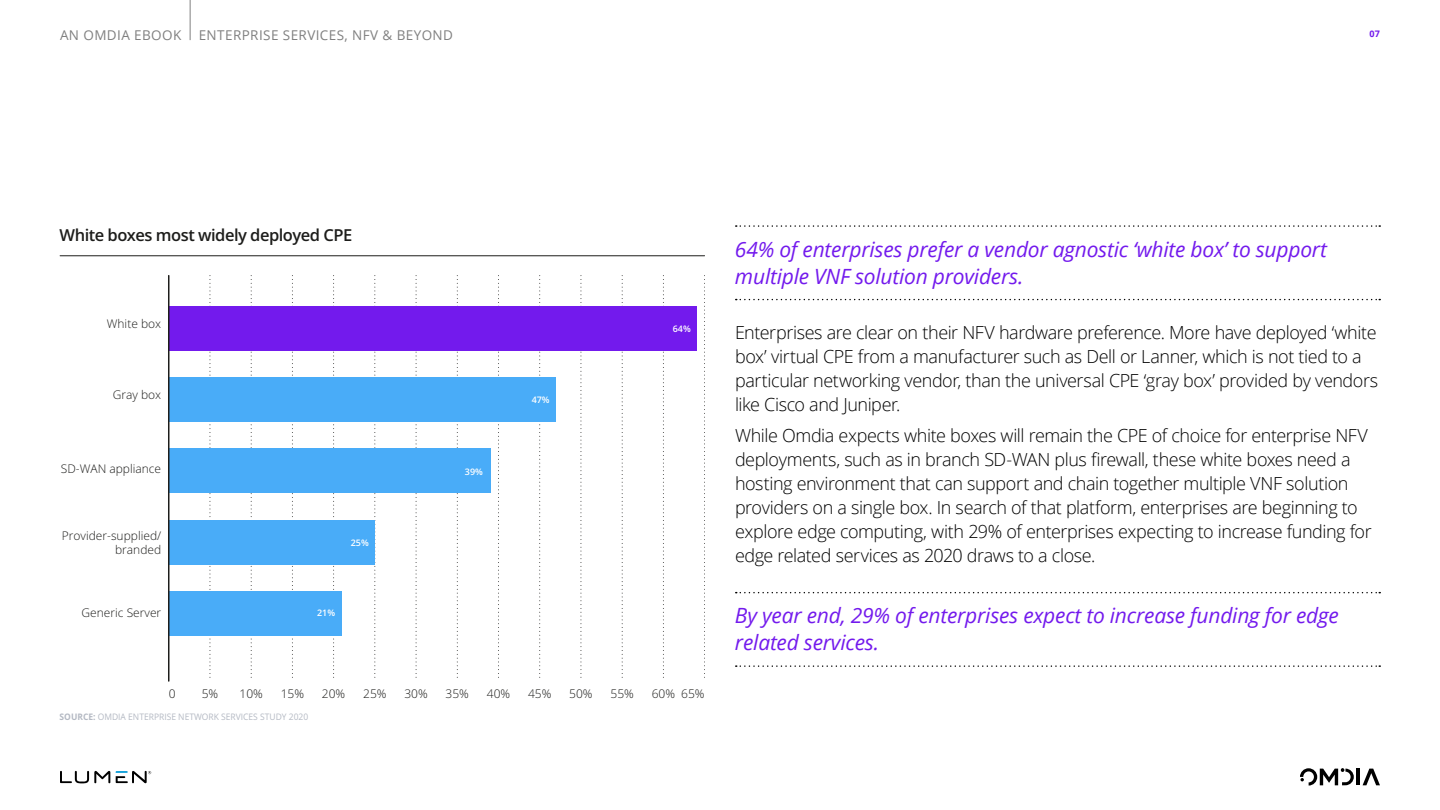
<style>
.page{position:relative;width:1440px;height:810px;background:#fff}
.page>*{position:absolute;margin:0;border:0;box-sizing:border-box;transform-origin:0 0}
.Call_Out_Statement{font:italic 21px/27px "Open Sans";letter-spacing:-.01em;color:#731aed}
.Page_Body_Copy{font:300 18px/24px "Open Sans";letter-spacing:-.025em;color:#000}
.t1{font:600 16.5px "Open Sans";letter-spacing:-.03em;color:#1d1d1b}
.Sponsored_By_and_Pag{font:13.5px "Open Sans";letter-spacing:.03em;color:#808080}
.t2{font:300 12px/14.4px "Open Sans";color:#1d1d1b;text-align:right}
.t3{font:9px "Open Sans";color:#b4b9c3;scale:.94 1}
.t4{font:600 9px "Open Sans";color:#fff}
.Page_Furniture_Page{font:700 9px "Open Sans";color:#731aed}
.s1{font-weight:700}
</style>
<div class="page">
<hr style="left:190px;top:0;width:1px;height:40px;background:#808080">
<svg style="left:704px;top:276px;width:1px;height:402px"></svg>
<svg style="left:622px;top:276px;width:1px;height:402px"></svg>
<svg style="left:663px;top:276px;width:1px;height:402px"></svg>
<svg style="left:539px;top:276px;width:1px;height:402px"></svg>
<svg style="left:457px;top:276px;width:1px;height:402px"></svg>
<svg style="left:374px;top:279px;width:1px;height:399px"></svg>
<svg style="left:292px;top:276px;width:1px;height:402px"></svg>
<svg style="left:581px;top:279px;width:1px;height:399px"></svg>
<svg style="left:498px;top:276px;width:1px;height:402px"></svg>
<svg style="left:416px;top:279px;width:1px;height:399px"></svg>
<svg style="left:333px;top:276px;width:1px;height:402px"></svg>
<svg style="left:251px;top:276px;width:1px;height:402px"></svg>
<svg style="left:210px;top:279px;width:1px;height:399px"></svg>
<hr style="left:60px;top:255px;width:645px;height:1px;background:#1d1d1b">
<div style="left:169px;top:306px;width:527px;height:45px;background:#731aed"></div>
<div style="left:169px;top:377px;width:387px;height:45px;background:#49acf8"></div>
<div style="left:169px;top:448px;width:321px;height:45px;background:#49acf8"></div>
<div style="left:169px;top:520px;width:206px;height:45px;background:#49acf8"></div>
<div style="left:169px;top:591px;width:173px;height:45px;background:#49acf8"></div>
<hr style="left:168px;top:276px;width:1px;height:405px;background:#1d1d1b">
<svg style="left:736px;top:225px;width:644px;height:2px"></svg>
<svg style="left:736px;top:299px;width:644px;height:1px"></svg>
<svg style="left:736px;top:592px;width:644px;height:1px"></svg>
<svg style="left:736px;top:665px;width:644px;height:2px"></svg>
<svg style="left:1363px;top:769px;width:17px;height:16px"></svg>
<hr style="left:1357px;top:769px;width:3px;height:16px;background:#000">
<svg style="left:1300px;top:768px;width:54px;height:18px"></svg>
<svg style="left:60px;top:771px;width:50px;height:12px"></svg>
<svg style="left:116px;top:771px;width:35px;height:12px"></svg>
<p class="Sponsored_By_and_Pag" style="left:60px;top:26px;width:123px">AN OMDIA EBOOK</p>
<p class="Sponsored_By_and_Pag" style="left:199px;top:26px;width:256px">ENTERPRISE SERVICES, NFV &amp; BEYOND</p>
<p class="Page_Furniture_Page" style="left:1369px;top:27px;width:12px">07</p>
<p class="t1" style="left:60px;top:224px;width:294px">White boxes most widely deployed CPE</p>
<p class="t2" style="left:107px;top:316px;width:56px">White box</p>
<p class="t2" style="left:113px;top:388px;width:50px">Gray box</p>
<p class="t2" style="left:61px;top:462px;width:102px">SD-WAN appliance</p>
<p class="t2" style="left:62px;top:528px;width:101px">Provider-supplied/ branded</p>
<p class="t2" style="left:82px;top:605px;width:81px">Generic Server</p>
<p class="t4" style="left:351px;top:537px;width:20px">25%</p>
<p class="t4" style="left:317px;top:607px;width:20px">21%</p>
<p class="t4" style="left:465px;top:465px;width:20px">39%</p>
<p class="t4" style="left:532px;top:394px;width:20px">47%</p>
<p class="t4" style="left:673px;top:322px;width:20px">64%</p>
<p class="t2" style="left:169px;top:686px;width:8px">0</p>
<p class="t2" style="left:202px;top:686px;width:18px">5%</p>
<p class="t2" style="left:239px;top:686px;width:25px">10%</p>
<p class="t2" style="left:281px;top:686px;width:25px">15%</p>
<p class="t2" style="left:322px;top:686px;width:25px">20%</p>
<p class="t2" style="left:363px;top:686px;width:25px">25%</p>
<p class="t2" style="left:404px;top:686px;width:25px">30%</p>
<p class="t2" style="left:446px;top:686px;width:25px">35%</p>
<p class="t2" style="left:487px;top:686px;width:25px">40%</p>
<p class="t2" style="left:528px;top:686px;width:25px">45%</p>
<p class="t2" style="left:569px;top:686px;width:25px">50%</p>
<p class="t2" style="left:610px;top:686px;width:25px">55%</p>
<p class="t2" style="left:652px;top:686px;width:54px">60% 65%</p>
<p class="t3" style="left:60px;top:710px;width:266px"><span class="s1">SOURCE:</span> OMDIA ENTERPRISE NETWORK SERVICES STUDY 2020</p>
<p class="Call_Out_Statement" style="left:735px;top:235px;width:593px">64% of enterprises prefer a vendor agnostic ‘white box’ to support multiple VNF solution providers.</p>
<p class="Page_Body_Copy" style="left:735px;top:320px;width:645px">Enterprises are clear on their NFV hardware preference. More have deployed ‘white box’ virtual CPE from a manufacturer such as Dell or Lanner, which is not tied to a particular networking vendor, than the universal CPE ‘gray box’ provided by vendors like Cisco and Juniper.</p>
<p class="Page_Body_Copy" style="left:735px;top:423px;width:638px">While Omdia expects white boxes will remain the CPE of choice for enterprise NFV deployments, such as in branch SD-WAN plus firewall, these white boxes need a hosting environment that can support and chain together multiple VNF solution providers on a single box. In search of that platform, enterprises are beginning to explore edge computing, with 29% of enterprises expecting to increase funding for edge related services as 2020 draws to a close.</p>
<p class="Call_Out_Statement" style="left:735px;top:602px;width:605px">By year end, 29% of enterprises expect to increase funding for edge related services.</p>
</div>
